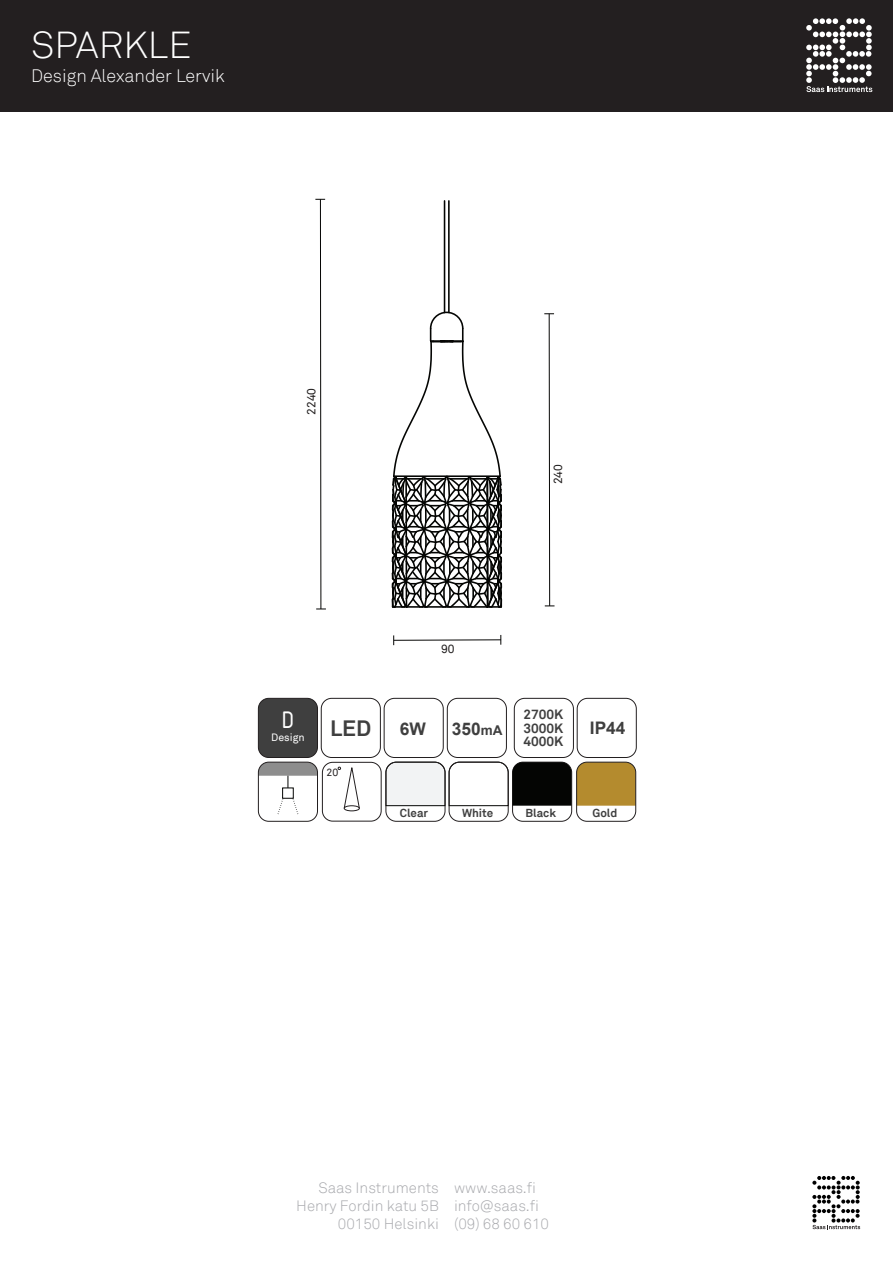
<style>
.page{position:relative;width:893px;height:1263px;background:#fff}
.page>*{position:absolute;margin:0;border:0;box-sizing:border-box;transform-origin:0 0}
.t1{font:300 37.5px "Akkurat";color:#fff}
.t2{font:condensed 24.15px "Gravur";color:#fff}
.t3{font:700 22.2px "Akkurat";color:#3f3f3f}
.t4{font:300 18px "Akkurat";color:#fff}
.t5{font:700 17.4px "Arial";color:#3f3f3f}
.t6{font:700 17.25px "Arial";color:#3f3f3f}
.t7{font:300 15px/18px "Akkurat";color:#a8a9ad;text-align:right}
.t8{font:700 13.5px/13.5px "Akkurat";color:#3f3f3f;text-align:justify}
.t9{font:12px "Akkurat";color:#211e1e}
.t10{font:700 11.55px "Akkurat";color:#3f3f3f}
.t11{font:10.65px "Akkurat";color:#fff}
.t12{font:10.5px "Akkurat";color:#231f20}
.s1{font-size:13.5px}
</style>
<div class="page">
<svg style="left:812px;top:1176px;width:48px;height:53px"></svg>
<div style="left:0;top:0;width:893px;height:111px;background:#231f20"></div>
<svg style="left:806px;top:18px;width:66px;height:74px"></svg>
<div style="left:321px;top:698px;width:60px;height:60px;border:1px solid #231f20;border-radius:10px"></div>
<div style="left:258px;top:698px;width:59px;height:59px;background:#3f3f3f;border-radius:10px"></div>
<div style="left:258px;top:698px;width:60px;height:60px;border:1px solid #231f20;border-radius:10px"></div>
<div style="left:577px;top:698px;width:60px;height:60px;border:1px solid #231f20;border-radius:10px"></div>
<div style="left:514px;top:698px;width:60px;height:60px;border:1px solid #231f20;border-radius:10px"></div>
<div style="left:384px;top:698px;width:60px;height:60px;border:1px solid #231f20;border-radius:10px"></div>
<div style="left:447px;top:698px;width:60px;height:60px;border:1px solid #231f20;border-radius:10px"></div>
<div style="left:385px;top:762px;width:60px;height:60px;border:1px solid #231f20;border-radius:10px"></div>
<div style="left:449px;top:762px;width:60px;height:60px;border:1px solid #231f20;border-radius:10px"></div>
<svg style="left:315px;top:198px;width:11px;height:412px"></svg>
<svg style="left:544px;top:313px;width:10px;height:294px"></svg>
<hr style="left:444px;top:201px;width:1px;height:111px;background:#040503">
<hr style="left:448px;top:201px;width:2px;height:111px;background:#040503">
<div style="left:512px;top:762px;width:60px;height:60px;border:1px solid #231f20;border-radius:10px"></div>
<div style="left:576px;top:762px;width:60px;height:60px;border:1px solid #231f20;border-radius:10px"></div>
<div style="left:258px;top:762px;width:60px;height:60px;border:1px solid #231f20;border-radius:10px"></div>
<div style="left:282px;top:787px;width:12px;height:12px;background:#fff;border:1px solid #040503"></div>
<svg style="left:277px;top:798px;width:6px;height:17px"></svg>
<svg style="left:292px;top:798px;width:7px;height:17px"></svg>
<svg style="left:258px;top:762px;width:59px;height:26px"></svg>
<svg style="left:386px;top:762px;width:250px;height:44px"></svg>
<svg style="left:391px;top:311px;width:112px;height:334px"></svg>
<div style="left:322px;top:762px;width:60px;height:60px;border:1px solid #231f20;border-radius:10px"></div>
<div style="left:344px;top:805px;width:16px;height:6px;border:1px solid #231f20;border-radius:50%"></div>
<svg style="left:338px;top:767px;width:22px;height:42px"></svg>
<h1 class="t1" style="left:31px;top:23px;width:162px">SPARKLE</h1>
<p class="t4" style="left:31px;top:65px;width:195px">Design Alexander Lervik</p>
<p class="t9" style="left:304px;top:415px;width:28px;rotate:-90deg">2240</p>
<p class="t9" style="left:551px;top:484px;width:22px;rotate:-90deg">240</p>
<h2 class="t2" style="left:281px;top:706px;width:15px">D</h2>
<p class="t11" style="left:271px;top:731px;width:35px">Design</p>
<h3 class="t3" style="left:330px;top:714px;width:43px">LED</h3>
<p class="t12" style="left:327px;top:766px;width:13px">20</p>
<p class="t9" style="left:441px;top:641px;width:15px">90</p>
<p class="t5" style="left:400px;top:716px;width:28px">6W</p>
<p class="t5" style="left:452px;top:717px;width:52px">350<span class="s1">mA</span></p>
<p class="t8" style="left:523px;top:708px;width:41px">2700K 3000K 4000K</p>
<p class="t6" style="left:590px;top:716px;width:37px">IP44</p>
<p class="t10" style="left:400px;top:806px;width:30px">Clear</p>
<p class="t10" style="left:462px;top:806px;width:33px">White</p>
<p class="t10" style="left:525px;top:806px;width:32px">Black</p>
<p class="t10" style="left:592px;top:806px;width:26px">Gold</p>
<p class="t7" style="left:296px;top:1179px;width:144px">Saas Instruments<br>Henry Fordin katu 5B<br>00150 Helsinki</p>
<p class="t7" style="left:454px;top:1179px;width:97px;text-align:left">www.saas.fi info@saas.fi (09) 68 60 610</p>
</div>
